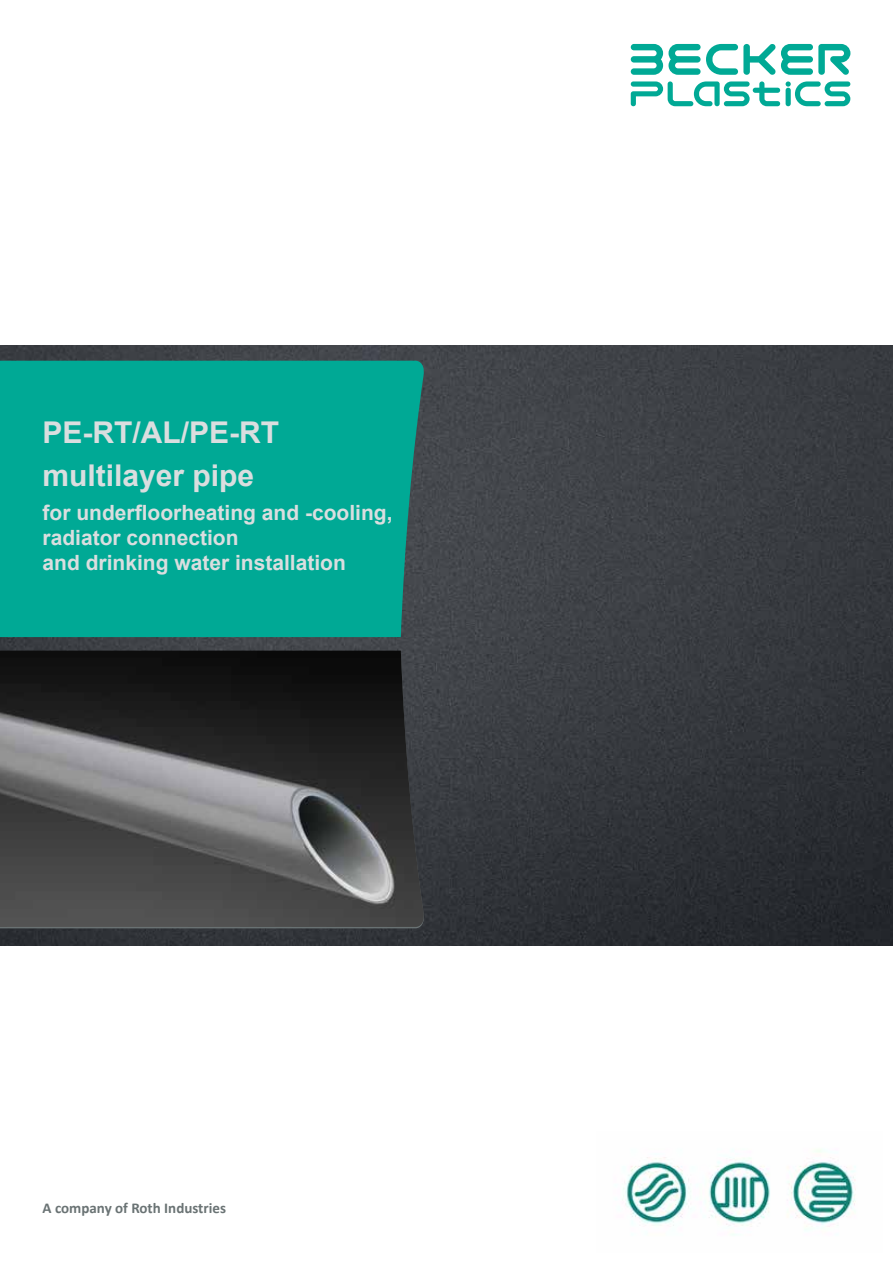
<style>
.page{position:relative;width:893px;height:1263px;background:#fff}
.page>*{position:absolute;margin:0;border:0;box-sizing:border-box;transform-origin:0 0}
.t1{font:700 30px/43.2px "Arial";color:#dadedf}
.t2{font:700 21px/25.2px "Arial";color:#dadedf}
.t3{font:700 15px "Calibri";color:#6a7374}
</style>
<div class="page">
<img style="left:0;top:345px;width:893px;height:600px">
<div style="left:0;top:361px;width:426px;height:276px;background:#00a995"></div>
<svg style="left:631px;top:81px;width:149px;height:25px"></svg>
<svg style="left:786px;top:81px;width:64px;height:25px"></svg>
<div style="left:786px;top:88px;width:5px;height:18px;background:#00a995;border-radius:3px"></div>
<svg style="left:631px;top:44px;width:219px;height:31px"></svg>
<img style="left:623px;top:1149px;width:233px;height:86px">
<img style="left:0;top:651px;width:425px;height:276px">
<h1 class="t1" style="left:43px;top:412px;width:238px">PE-RT/AL/PE-RT multilayer pipe</h1>
<p class="t2" style="left:43px;top:500px;width:352px">for underfloorheating and -cooling, radiator connection<br>and drinking water installation</p>
<p class="t3" style="left:43px;top:1198px;width:185px">A company of Roth Industries</p>
</div>
